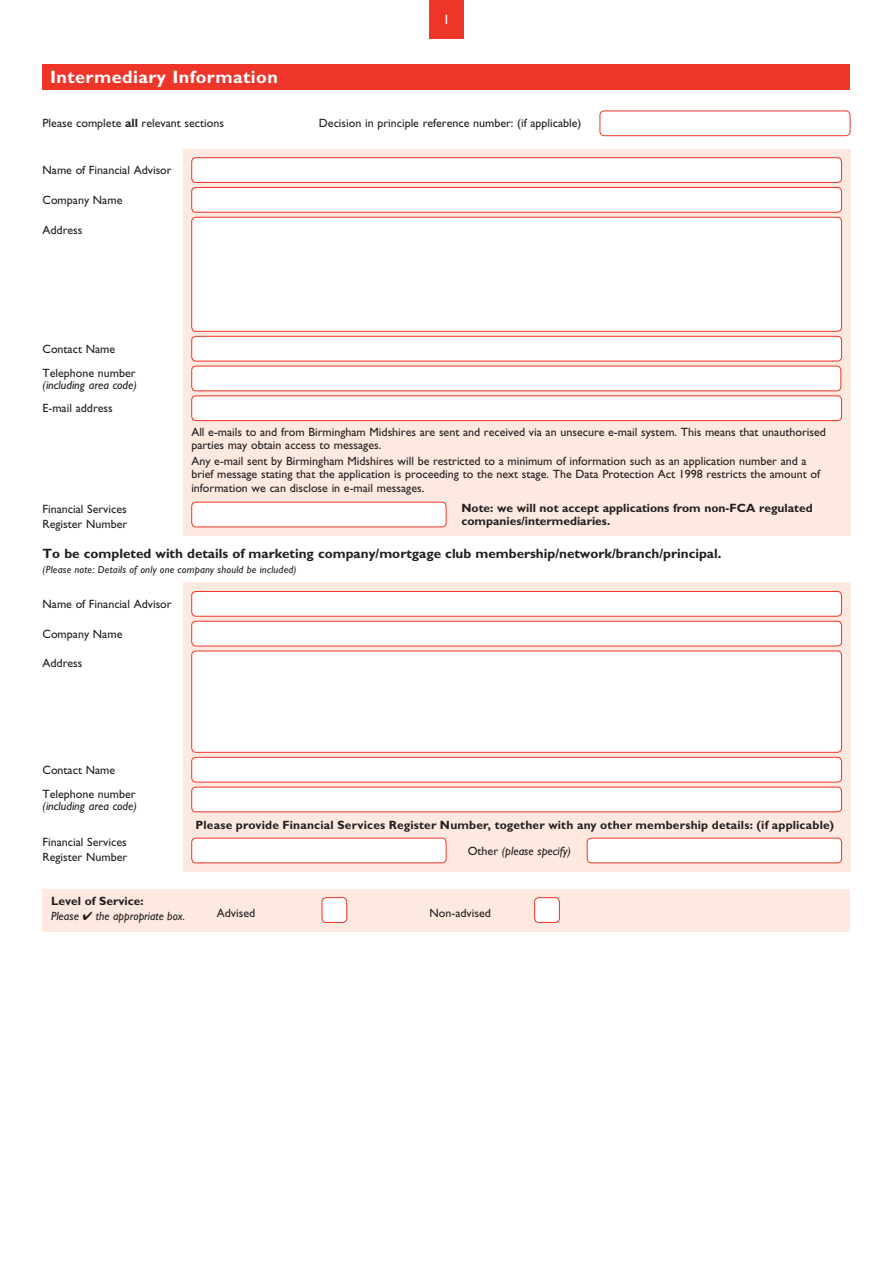
<style>
.page{position:relative;width:893px;height:1263px;background:#fff}
.page>*{position:absolute;margin:0;border:0;box-sizing:border-box;transform-origin:0 0}
.t1{font:700 18px "Gill Sans Std";letter-spacing:.025em;color:#fff}
.t2{font:700 13.5px "Gill Sans Std";color:#231f20}
.t3{font:13.5px "Gill Sans Std";color:#fff}
.t4{font:12px/13.5px "Gill Sans Std";color:#231f20}
.t5{font:700 12px/13.5px "Gill Sans Std";color:#231f20}
.t6{font:italic 12px "Gill Sans Std";color:#231f20}
.t7{font:italic 10.5px "Gill Sans Std";letter-spacing:.02em;color:#231f20}
.s1{font-weight:700}
.s2{font-style:normal}
</style>
<div class="page">
<div style="left:183px;top:149px;width:667px;height:387px;background:#fde9df"></div>
<div style="left:192px;top:217px;width:650px;height:114px;background:#fff;border-radius:4px"></div>
<div style="left:191px;top:217px;width:651px;height:115px;border:1px solid #ee3529;border-radius:4px"></div>
<div style="left:192px;top:336px;width:650px;height:25px;background:#fff;border-radius:4px"></div>
<div style="left:191px;top:336px;width:651px;height:25px;border:1px solid #ee3529;border-radius:4px"></div>
<div style="left:600px;top:111px;width:250px;height:25px;border:1px solid #ee3529;border-radius:4px"></div>
<div style="left:192px;top:158px;width:650px;height:24px;background:#fff;border-radius:4px"></div>
<div style="left:191px;top:157px;width:651px;height:26px;border:1px solid #ee3529;border-radius:4px"></div>
<div style="left:192px;top:187px;width:650px;height:25px;background:#fff;border-radius:4px"></div>
<div style="left:191px;top:187px;width:651px;height:26px;border:1px solid #ee3529;border-radius:4px"></div>
<div style="left:192px;top:396px;width:650px;height:25px;background:#fff;border-radius:4px"></div>
<div style="left:191px;top:395px;width:651px;height:26px;border:1px solid #ee3529;border-radius:4px"></div>
<div style="left:192px;top:502px;width:254px;height:25px;background:#fff;border-radius:4px"></div>
<div style="left:191px;top:502px;width:255px;height:25px;border:1px solid #ee3529;border-radius:4px"></div>
<div style="left:192px;top:366px;width:649px;height:25px;background:#fff;border-radius:4px"></div>
<div style="left:191px;top:366px;width:650px;height:25px;border:1px solid #ee3529;border-radius:4px"></div>
<div style="left:183px;top:583px;width:667px;height:289px;background:#fde9df"></div>
<div style="left:192px;top:651px;width:650px;height:101px;background:#fff;border-radius:4px"></div>
<div style="left:191px;top:651px;width:651px;height:102px;border:1px solid #ee3529;border-radius:4px"></div>
<div style="left:192px;top:757px;width:650px;height:25px;background:#fff;border-radius:4px"></div>
<div style="left:191px;top:757px;width:651px;height:25px;border:1px solid #ee3529;border-radius:4px"></div>
<div style="left:192px;top:591px;width:650px;height:25px;background:#fff;border-radius:4px"></div>
<div style="left:191px;top:591px;width:651px;height:26px;border:1px solid #ee3529;border-radius:4px"></div>
<div style="left:192px;top:621px;width:650px;height:25px;background:#fff;border-radius:4px"></div>
<div style="left:191px;top:621px;width:651px;height:25px;border:1px solid #ee3529;border-radius:4px"></div>
<div style="left:192px;top:838px;width:254px;height:25px;background:#fff;border-radius:4px"></div>
<div style="left:191px;top:838px;width:255px;height:25px;border:1px solid #ee3529;border-radius:4px"></div>
<div style="left:192px;top:787px;width:650px;height:25px;background:#fff;border-radius:4px"></div>
<div style="left:191px;top:787px;width:651px;height:25px;border:1px solid #ee3529;border-radius:4px"></div>
<div style="left:587px;top:838px;width:255px;height:25px;background:#fff;border-radius:4px"></div>
<div style="left:587px;top:838px;width:255px;height:25px;border:1px solid #ee3529;border-radius:4px"></div>
<div style="left:43px;top:64px;width:807px;height:25px;background:#ee3529"></div>
<div style="left:43px;top:889px;width:807px;height:42px;background:#fde9df"></div>
<div style="left:322px;top:898px;width:25px;height:24px;background:#fff;border-radius:4px"></div>
<div style="left:322px;top:897px;width:25px;height:26px;border:1px solid #ee3529;border-radius:4px"></div>
<div style="left:535px;top:898px;width:24px;height:24px;background:#fff;border-radius:4px"></div>
<div style="left:534px;top:897px;width:26px;height:26px;border:1px solid #ee3529;border-radius:4px"></div>
<div style="left:429px;top:0;width:34px;height:38px;background:#ee3529"></div>
<p class="t1" style="left:50px;top:66px;width:229px">Intermediary Information</p>
<p class="t3" style="left:443px;top:11px;width:8px">1</p>
<p class="t4" style="left:43px;top:117px;width:183px">Please complete <span class="s1">all</span> relevant sections</p>
<p class="t4" style="left:319px;top:117px;width:264px">Decision in principle reference number: (if applicable)</p>
<p class="t4" style="left:43px;top:163px;width:131px">Name of Financial Advisor</p>
<p class="t4" style="left:43px;top:193px;width:81px">Company Name</p>
<p class="t4" style="left:43px;top:223px;width:41px">Address</p>
<p class="t4" style="left:43px;top:342px;width:74px">Contact Name</p>
<p class="t4" style="left:43px;top:366px;width:95px">Telephone number</p>
<p class="t6" style="left:43px;top:378px;width:96px">(including area code)</p>
<p class="t4" style="left:43px;top:402px;width:72px">E-mail address</p>
<p class="t4" style="left:43px;top:501px;width:86px;line-height:15px">Financial Services<br>Register Number</p>
<p class="t4" style="left:191px;top:425px;width:636px">All e-mails to and from Birmingham Midshires are sent and received via an unsecure e-mail system. This means that unauthorised parties may obtain access to messages.</p>
<p class="t4" style="left:191px;top:454px;width:630px">Any e-mail sent by Birmingham Midshires will be restricted to a minimum of information such as an application number and a brief message stating that the application is proceeding to the next stage. The Data Protection Act 1998 restricts the amount of information we can disclose in e-mail messages.</p>
<p class="t5" style="left:461px;top:501px;width:353px">Note: we will not accept applications from non-FCA regulated companies/intermediaries.</p>
<p class="t2" style="left:43px;top:545px;width:680px">To be completed with details of marketing company/mortgage club membership/network/branch/principal.</p>
<p class="t7" style="left:43px;top:563px;width:256px">(Please note: Details of only one company should be included)</p>
<p class="t4" style="left:43px;top:597px;width:131px">Name of Financial Advisor</p>
<p class="t4" style="left:43px;top:627px;width:81px">Company Name</p>
<p class="t4" style="left:43px;top:657px;width:41px">Address</p>
<p class="t4" style="left:43px;top:763px;width:74px">Contact Name</p>
<p class="t4" style="left:43px;top:787px;width:95px">Telephone number</p>
<p class="t6" style="left:43px;top:799px;width:96px">(including area code)</p>
<p class="t4" style="left:43px;top:834px;width:86px;line-height:15px">Financial Services<br>Register Number</p>
<p class="t5" style="left:196px;top:818px;width:640px">Please provide Financial Services Register Number, together with any other membership details: (if applicable)</p>
<p class="t6" style="left:468px;top:844px;width:105px"><span class="s2">Other</span> (please specify)</p>
<p class="t5" style="left:51px;top:894px;width:94px">Level of Service:</p>
<p class="t6" style="left:51px;top:909px;width:136px">Please ✔ the appropriate box.</p>
<p class="t4" style="left:217px;top:906px;width:40px">Advised</p>
<p class="t4" style="left:429px;top:906px;width:63px">Non-advised</p>
</div>
